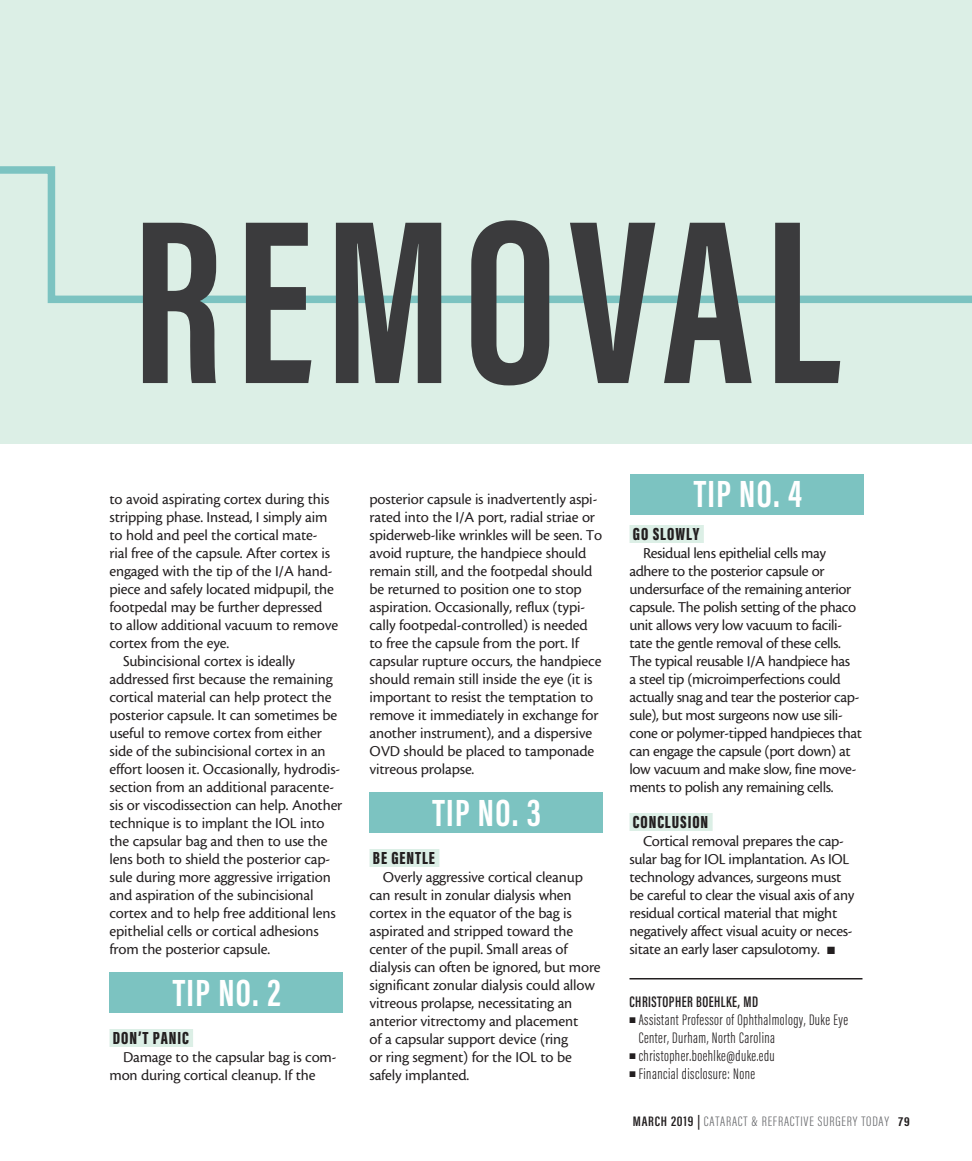
<style>
.page{position:relative;width:972px;height:1161px;background:#fff}
.page>*{position:absolute;margin:0;border:0;box-sizing:border-box;transform-origin:0 0}
.t1{font:700 240px "Acumin Pro Extra Cond";letter-spacing:.05em;color:#3b3b3d}
.t2{font:700 39px "Acumin Pro Extra Cond";letter-spacing:.035em;color:#fff}
.subhead{font:900 18px "Acumin Pro Extra Cond";letter-spacing:.05em;color:#231f20}
.body{font:15.75px/18px "Cronos MM 408 10";letter-spacing:-.01em;color:#231f20}
.bio_info{font:300 15.75px/18px "Acumin Pro Extra Cond";letter-spacing:.03em;color:#231f20}
.bio_name{font:600 15.75px "Acumin Pro Extra Cond";letter-spacing:.03em;color:#231f20}
.t3{font:300 14.1px "Acumin Pro Extra Cond";letter-spacing:.05em;color:#6c6d70;scale:1.11 1}
.s1{font-weight:600;color:#231f20}
.s2{font-weight:700;font-size:13.35px;color:#231f20}
</style>
<div class="page">
<div style="left:0;top:0;width:972px;height:443px;background:#dcefe6"></div>
<svg style="left:0;top:166px;width:972px;height:137px"></svg>
<div style="left:110px;top:1029px;width:83px;height:18px;background:#dcefe6"></div>
<div style="left:110px;top:972px;width:233px;height:40px;background:#7cc3c1"></div>
<div style="left:369px;top:849px;width:70px;height:18px;background:#dcefe6"></div>
<div style="left:370px;top:792px;width:233px;height:40px;background:#7cc3c1"></div>
<div style="left:630px;top:525px;width:74px;height:18px;background:#dcefe6"></div>
<div style="left:630px;top:813px;width:83px;height:18px;background:#dcefe6"></div>
<hr style="left:630px;top:978px;width:232px;height:2px;background:#231f20">
<div style="left:631px;top:474px;width:233px;height:41px;background:#7cc3c1"></div>
<p class="t1" style="left:132px;top:155px;width:709px">REMOVAL</p>
<p class="body" style="left:110px;top:490px;width:230px">to avoid aspirating cortex during this stripping phase. Instead, I simply aim to hold and peel the cortical mate&shy;rial free of the capsule. After cortex is engaged with the tip of the I/A hand&shy;piece and safely located midpupil, the footpedal may be further depressed to allow additional vacuum to remove cortex from the eye.</p>
<p class="body" style="left:110px;top:652px;width:234px;text-indent:14px">Subincisional cortex is ideally addressed first because the remaining cortical material can help protect the posterior capsule. It can sometimes be useful to remove cortex from either side of the subincisional cortex in an effort loosen it. Occasionally, hydrodis&shy;section from an additional paracente&shy;sis or viscodissection can help. Another technique is to implant the IOL into the capsular bag and then to use the lens both to shield the posterior cap&shy;sule during more aggressive irrigation and aspiration of the subincisional cortex and to help free additional lens epithelial cells or cortical adhesions from the posterior capsule.</p>
<p class="t2" style="left:173px;top:969px;width:109px">TIP NO. 2</p>
<p class="subhead" style="left:113px;top:1027px;width:77px">DON’T PANIC</p>
<p class="body" style="left:110px;top:1048px;width:229px;text-indent:14px">Damage to the capsular bag is com&shy;mon during cortical cleanup. If the</p>
<p class="body" style="left:369px;top:490px;width:234px">posterior capsule is inadvertently aspi&shy;rated into the I/A port, radial striae or spiderweb-like wrinkles will be seen. To avoid rupture, the handpiece should remain still, and the footpedal should be returned to position one to stop aspiration. Occasionally, reflux (typi&shy;cally footpedal-controlled) is needed to free the capsule from the port. If capsular rupture occurs, the handpiece should remain still inside the eye (it is important to resist the temptation to remove it immediately in exchange for another instrument), and a dispersive OVD should be placed to tamponade vitreous prolapse.</p>
<p class="t2" style="left:432px;top:789px;width:110px">TIP NO. 3</p>
<p class="subhead" style="left:373px;top:847px;width:64px">BE GENTLE</p>
<p class="body" style="left:369px;top:868px;width:233px;text-indent:14px">Overly aggressive cortical cleanup can result in zonular dialysis when cortex in the equator of the bag is aspirated and stripped toward the center of the pupil. Small areas of dialysis can often be ignored, but more significant zonular dialysis could allow vitreous prolapse, necessitating an anterior vitrectomy and placement<br>of a capsular support device (ring<br>or ring segment) for the IOL to be safely implanted.</p>
<p class="t2" style="left:694px;top:470px;width:110px">TIP NO. 4</p>
<p class="subhead" style="left:633px;top:523px;width:68px">GO SLOWLY</p>
<p class="body" style="left:630px;top:544px;width:234px;text-indent:14px">Residual lens epithelial cells may adhere to the posterior capsule or undersurface of the remaining anterior capsule. The polish setting of the phaco unit allows very low vacuum to facili&shy;tate the gentle removal of these cells.<br>The typical reusable I/A handpiece has<br>a steel tip (microimperfections could actually snag and tear the posterior cap&shy;sule), but most surgeons now use sili&shy;cone or polymer-tipped handpieces that can engage the capsule (port down) at low vacuum and make slow, fine move&shy;ments to polish any remaining cells.</p>
<p class="subhead" style="left:633px;top:811px;width:77px">CONCLUSION</p>
<p class="body" style="left:630px;top:832px;width:226px;text-indent:14px">Cortical removal prepares the cap&shy;sular bag for IOL implantation. As IOL technology advances, surgeons must be careful to clear the visual axis of any residual cortical material that might negatively affect visual acuity or neces&shy;sitate an early laser capsulotomy. ■</p>
<p class="bio_name" style="left:629px;top:992px;width:130px">CHRISTOPHER BOEHLKE, MD</p>
<p class="bio_info" style="left:639px;top:1010px;width:211px;text-indent:-9px">■ Assistant Professor of Ophthalmology, Duke Eye<br>Center, Durham, North Carolina</p>
<p class="bio_info" style="left:629px;top:1046px;width:147px">■ christopher.boehlke@duke.edu</p>
<p class="bio_info" style="left:629px;top:1064px;width:127px">■ Financial disclosure: None</p>
<p class="t3" style="left:633px;top:1113px;width:251px"><span class="s1">MARCH 2019 |</span> CATARACT &amp; REFRACTIVE SURGERY TODAY <span class="s2">79</span></p>
</div>
